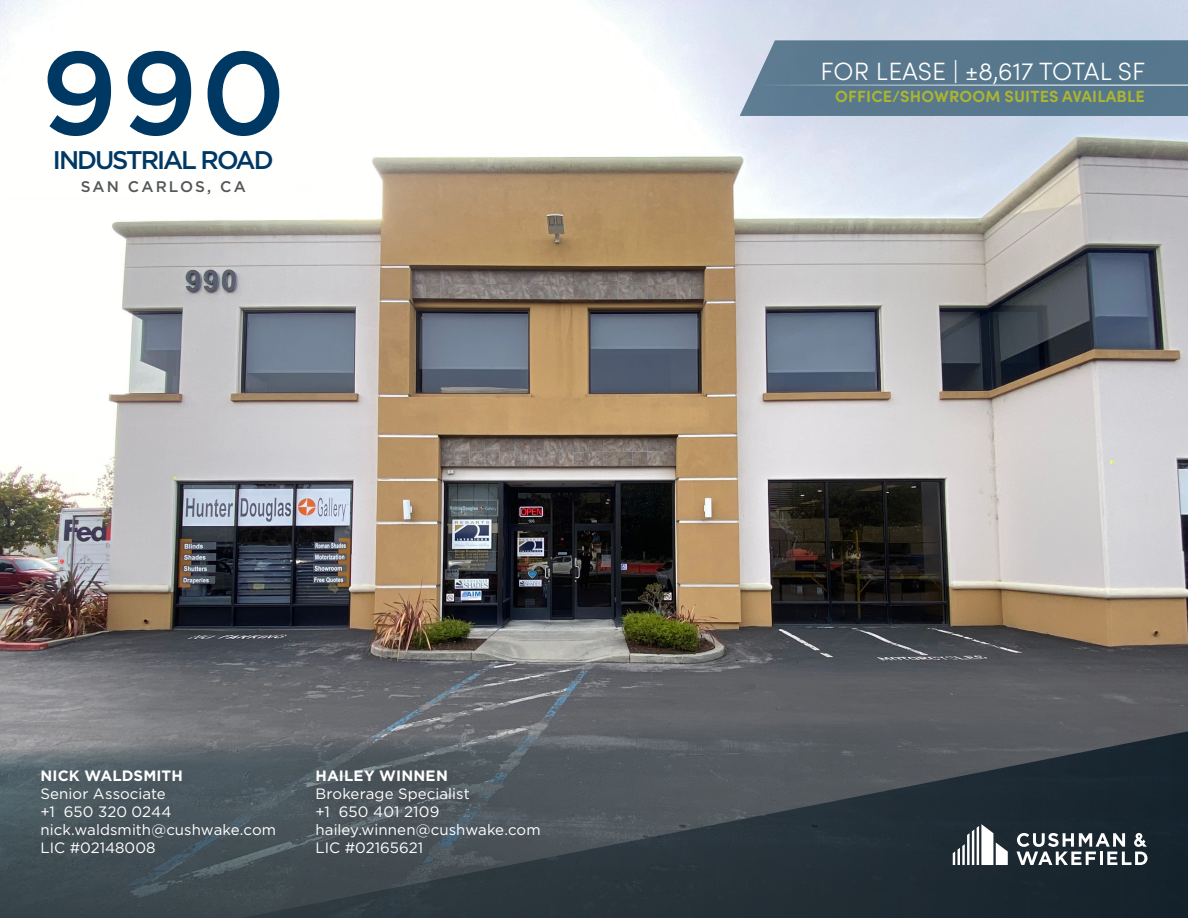
<style>
.page{position:relative;width:1188px;height:918px;background:#fff}
.page>*{position:absolute;margin:0;border:0;box-sizing:border-box;transform-origin:0 0}
.t1{font:500 117.6px "Gotham";color:#003864}
.t2{font:500 25.5px "Gotham";letter-spacing:-.08em;color:#003864}
.t3{font:300 25.05px "Sofia Pro";color:#fff}
.t4{font:700 16.2px "Sofia Pro";letter-spacing:.01em;color:#abb531}
.t5{font:500 15.45px "Gotham";letter-spacing:.14em;color:#54575a}
.Broker_Name{font:15px/18px "Gotham";letter-spacing:.005em;color:#fff}
.Broker_Name-2{font:700 15px "Gotham";letter-spacing:.01em;color:#fff}
.Company_Address_Text{font:15px "Gotham";color:#fff}
</style>
<div class="page">
<img style="left:0;top:0;width:1188px;height:707px">
<svg style="left:0;top:707px;width:1188px;height:211px;background:#3a4249"></svg>
<svg style="left:953px;top:824px;width:55px;height:41px"></svg>
<svg style="left:1017px;top:833px;width:130px;height:32px"></svg>
<svg style="left:735px;top:40px;width:453px;height:76px;background:#5f7e93"></svg>
<hr style="left:757px;top:85px;width:431px;height:1px;background:#fff">
<div style="left:0;top:718px;width:316px;height:186px;background:#231f20;opacity:.75"></div>
<div style="left:267px;top:719px;width:314px;height:185px;background:#231f20;opacity:.75"></div>
<p class="t1" style="left:41px;top:16px;width:247px">990</p>
<p class="t2" style="left:53px;top:144px;width:222px">INDUSTRIAL ROAD</p>
<p class="t5" style="left:81px;top:177px;width:167px">SAN CARLOS, CA</p>
<p class="Broker_Name-2" style="left:40px;top:766px;width:144px">NICK WALDSMITH</p>
<p class="Broker_Name" style="left:40px;top:784px;width:133px">Senior Associate +1 650 320 0244</p>
<p class="Broker_Name" style="left:40px;top:820px;width:237px">nick.waldsmith@cushwake.com</p>
<p class="Company_Address_Text" style="left:40px;top:838px;width:117px">LIC #02148008</p>
<p class="Broker_Name-2" style="left:316px;top:766px;width:134px">HAILEY WINNEN</p>
<p class="Broker_Name" style="left:316px;top:784px;width:156px">Brokerage Specialist +1 650 401 2109</p>
<p class="Broker_Name" style="left:316px;top:820px;width:227px">hailey.winnen@cushwake.com</p>
<p class="Company_Address_Text" style="left:316px;top:838px;width:109px">LIC #02165621</p>
<p class="t3" style="left:820px;top:53px;width:326px">FOR LEASE | ±8,617 TOTAL SF</p>
<p class="t4" style="left:835px;top:83px;width:311px">OFFICE/SHOWROOM SUITES AVAILABLE</p>
</div>
